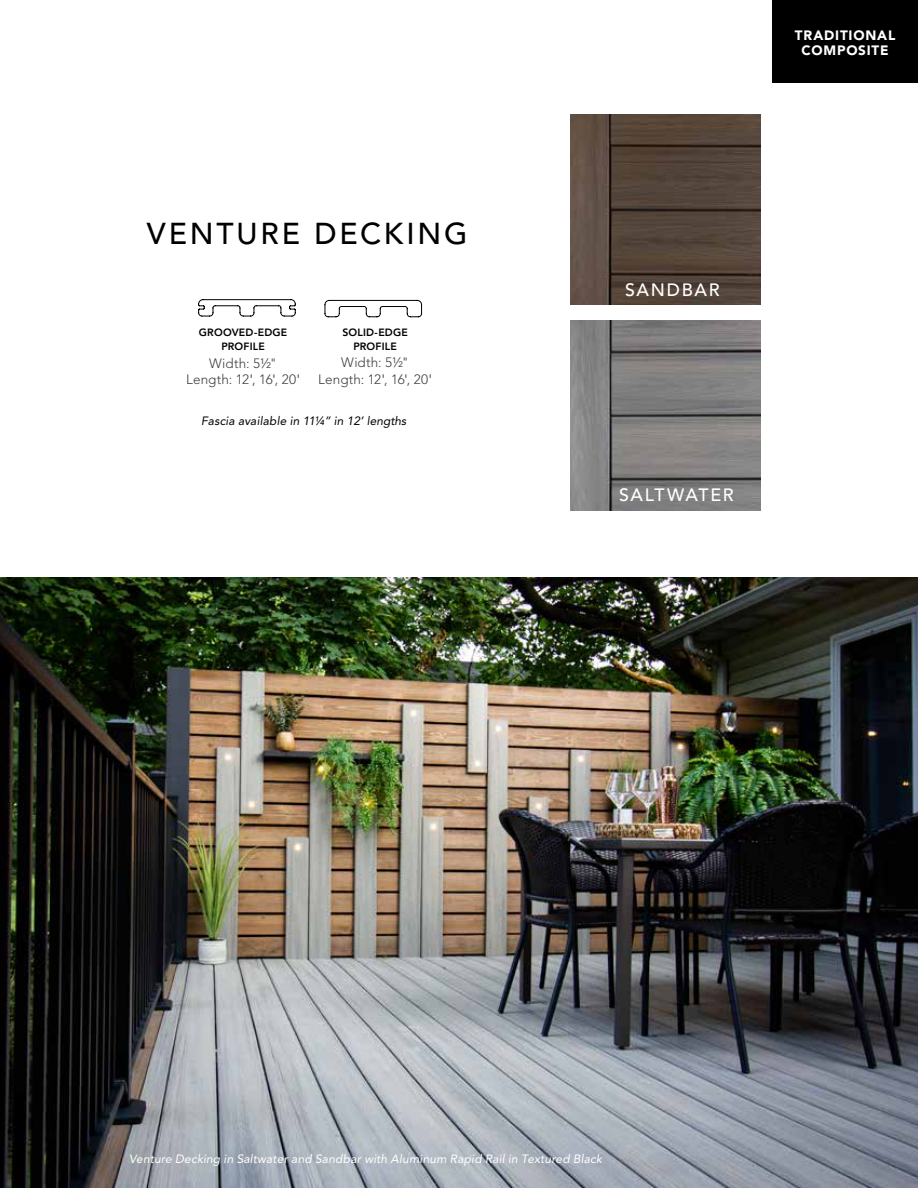
<style>
.page{position:relative;width:918px;height:1188px;background:#fff}
.page>*{position:absolute;margin:0;border:0;box-sizing:border-box;transform-origin:0 0}
.t1{font:500 30px "Avenir LT Std";letter-spacing:.095em;color:#000}
.t2{font:500 17.85px "Avenir LT Std";letter-spacing:.095em;color:#fff}
.t3{font:300 13.5px/16.5px "Avenir LT Std";letter-spacing:.015em;color:#414042;text-align:center}
.t4{font:900 13.5px/15px "Avenir LT Std";letter-spacing:.06em;color:#fff;text-align:center}
.t5{font:italic 12px "Avenir LT Std";letter-spacing:.015em;color:#fff}
.t6{font:italic 12px "Avenir LT Std";letter-spacing:.005em;color:#000}
.t7{font:800 10.5px/14.4px "Avenir LT Std";letter-spacing:.02em;color:#000;text-align:center}
.s1{font-family:"Helvetica Neue LT Std";font-weight:400}
</style>
<div class="page">
<img style="left:571px;top:320px;width:190px;height:190px">
<img style="left:570px;top:115px;width:190px;height:190px">
<img style="left:0;top:578px;width:918px;height:610px">
<svg style="left:198px;top:299px;width:98px;height:18px"></svg>
<svg style="left:324px;top:299px;width:99px;height:19px"></svg>
<div style="left:772px;top:0;width:146px;height:82px;background:#000"></div>
<h1 class="t1" style="left:147px;top:217px;width:322px">VENTURE DECKING</h1>
<p class="t7" style="left:199px;top:325px;width:90px">GROOVED-EDGE<br>PROFILE</p>
<p class="t3" style="left:186px;top:355px;width:116px">Width: 5½"<br>Length: 12<span class="s1">'</span>, 16<span class="s1">'</span>, 20<span class="s1">'</span></p>
<p class="t7" style="left:342px;top:325px;width:67px">SOLID-EDGE<br>PROFILE</p>
<p class="t3" style="left:318px;top:354px;width:116px">Width: 5½"<br>Length: 12<span class="s1">'</span>, 16<span class="s1">'</span>, 20<span class="s1">'</span></p>
<p class="t6" style="left:201px;top:414px;width:207px">Fascia available in 11¼” in 12’ lengths</p>
<p class="t4" style="left:795px;top:28px;width:102px">TRADITIONAL<br>COMPOSITE</p>
<h2 class="t2" style="left:625px;top:279px;width:96px">SANDBAR</h2>
<h2 class="t2" style="left:619px;top:485px;width:116px">SALTWATER</h2>
<p class="t5" style="left:129px;top:1152px;width:475px">Venture Decking in Saltwater and Sandbar with Aluminum Rapid Rail in Textured Black</p>
</div>
